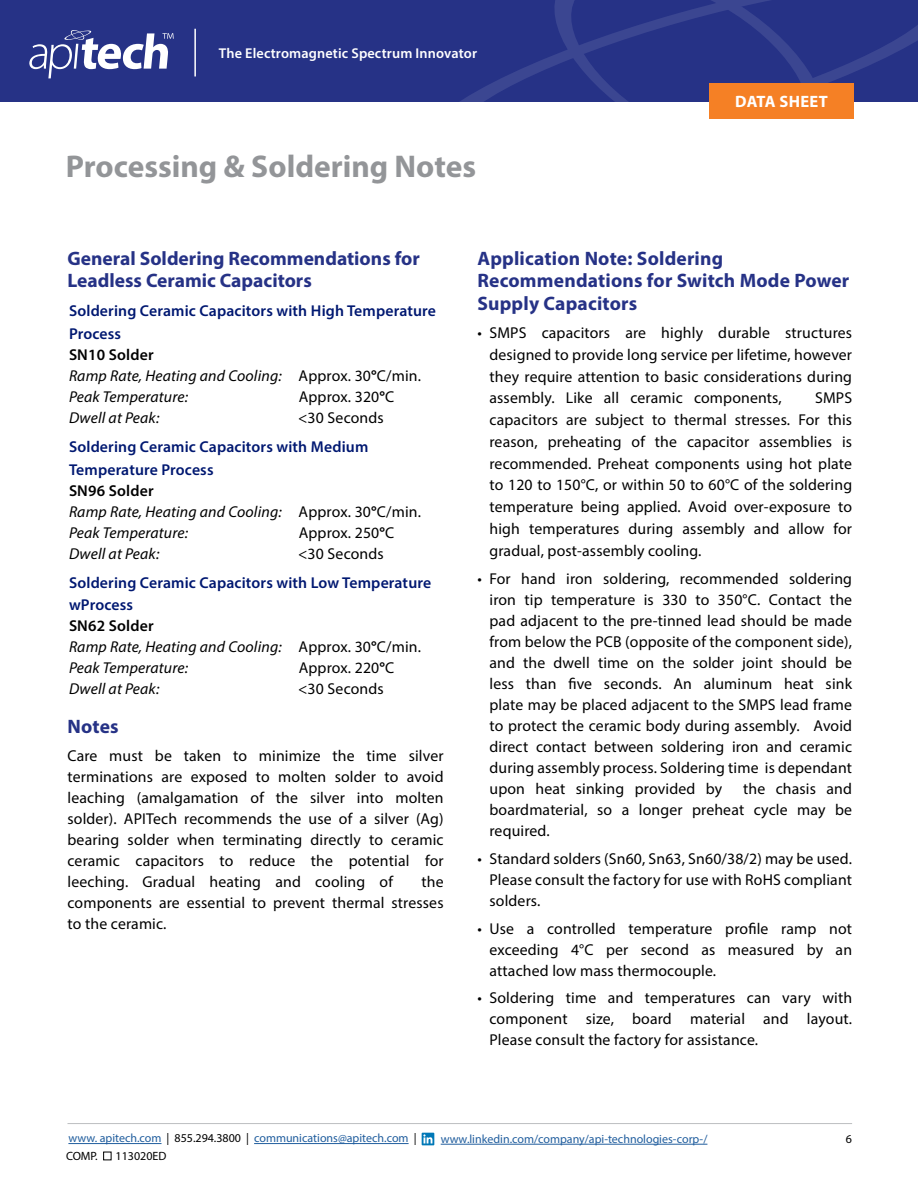
<style>
.page{position:relative;width:918px;height:1188px;background:#fff}
.page>*{position:absolute;margin:0;border:0;box-sizing:border-box;transform-origin:0 0}
.t1{font:700 31.5px "Myriad Pro";color:#939598}
.t2{font:700 19.5px/22.5px "Myriad Pro";letter-spacing:.005em;color:#263286}
.t3{font:700 16.5px "Myriad Pro";letter-spacing:.02em;color:#fff}
.t4{font:15.75px/21px "Myriad Pro";letter-spacing:.01em;color:#000;text-align:justify}
.t5{font:italic 15.75px/21px "Myriad Pro";letter-spacing:.01em;color:#000}
.t6{font:600 15.75px/22.5px "Myriad Pro";letter-spacing:.01em;color:#001871}
.t7{font:600 14.25px "Myriad Pro";letter-spacing:.01em;color:#fff}
.t8{font:12px "Myriad Pro";color:#215e9e}
.t9{font:12px "Myriad Pro";color:#000}
.s1{font-weight:600;font-style:normal}
.s2{font-style:normal}
.s3{font-weight:700;font-style:normal}
.s4{font-weight:700}
.s5{color:#000}
</style>
<div class="page">
<div style="left:0;top:0;width:918px;height:102px;background:#263286"></div>
<svg style="left:460px;top:25px;width:458px;height:77px"></svg>
<svg style="left:539px;top:0;width:301px;height:119px"></svg>
<hr style="left:194px;top:29px;width:2px;height:47px;background:#fff">
<div style="left:710px;top:83px;width:144px;height:36px;background:#f58025"></div>
<svg style="left:29px;top:30px;width:145px;height:48px"></svg>
<div style="left:103px;top:1152px;width:8px;height:8px;border:1px solid #000101"></div>
<hr style="left:68px;top:1123px;width:784px;height:1px;background:#bcbec0">
<hr style="left:68px;top:1143px;width:94px;height:1px;background:#215e9e">
<hr style="left:254px;top:1143px;width:155px;height:1px;background:#215e9e">
<svg style="left:422px;top:1133px;width:12px;height:12px"></svg>
<svg style="left:423px;top:1134px;width:9px;height:9px"></svg>
<hr style="left:441px;top:1144px;width:266px;height:1px;background:#215e9e">
<p class="t7" style="left:219px;top:44px;width:260px">The Electromagnetic Spectrum Innovator</p>
<p class="t1" style="left:66px;top:146px;width:412px">Processing &amp; Soldering Notes</p>
<p class="t3" style="left:735px;top:91px;width:94px">DATA SHEET</p>
<p class="t2" style="left:68px;top:246px;width:354px">General Soldering Recommendations for<br>Leadless Ceramic Capacitors</p>
<p class="t6" style="left:69px;top:299px;width:368px">Soldering Ceramic Capacitors with High Temperature<br>Process</p>
<p class="t5" style="left:69px;top:344px;width:354px"><span class="s1">SN10 Solder<br></span>Ramp Rate, Heating and Cooling: <span class="s2">Approx. 30</span><span class="s3">°</span><span class="s2">C/min.<br></span>Peak Temperature:</p>
<p class="t4" style="left:299px;top:386px;width:97px">Approx. 320<span class="s4">°</span>C</p>
<p class="t5" style="left:69px;top:407px;width:92px">Dwell at Peak:</p>
<p class="t4" style="left:298px;top:407px;width:87px">&lt;30 Seconds</p>
<p class="t6" style="left:69px;top:435px;width:301px">Soldering Ceramic Capacitors with Medium<br>Temperature Process</p>
<p class="t5" style="left:69px;top:480px;width:354px"><span class="s1">SN96 Solder<br></span>Ramp Rate, Heating and Cooling: <span class="s2">Approx. 30</span><span class="s3">°</span><span class="s2">C/min.<br></span>Peak Temperature:</p>
<p class="t4" style="left:299px;top:522px;width:97px">Approx. 250<span class="s4">°</span>C</p>
<p class="t5" style="left:69px;top:543px;width:92px">Dwell at Peak:</p>
<p class="t4" style="left:298px;top:543px;width:87px">&lt;30 Seconds</p>
<p class="t6" style="left:69px;top:571px;width:364px">Soldering Ceramic Capacitors with Low Temperature wProcess</p>
<p class="t5" style="left:69px;top:615px;width:354px"><span class="s1">SN62 Solder<br></span>Ramp Rate, Heating and Cooling: <span class="s2">Approx. 30</span><span class="s3">°</span><span class="s2">C/min.<br></span>Peak Temperature:</p>
<p class="t4" style="left:299px;top:657px;width:97px">Approx. 220<span class="s4">°</span>C</p>
<p class="t5" style="left:69px;top:678px;width:92px">Dwell at Peak:</p>
<p class="t4" style="left:298px;top:678px;width:87px">&lt;30 Seconds</p>
<p class="t2" style="left:68px;top:715px;width:53px">Notes</p>
<p class="t4" style="left:68px;top:745px;width:378px">Care must be taken to minimize the time silver terminations are exposed to molten solder to avoid leaching (amalgamation of the silver into molten solder). APITech recommends the use of a silver (Ag) bearing solder when terminating directly to ceramic ceramic capacitors to reduce the potential for leeching. Gradual heating and cooling of</p>
<p class="t4" style="left:68px;top:871px;width:378px;text-indent:354px">the components are essential to prevent thermal stresses to the ceramic.</p>
<p class="t2" style="left:478px;top:246px;width:373px">Application Note: Soldering<br>Recommendations for Switch Mode Power<br>Supply Capacitors</p>
<p class="t4" style="left:490px;top:322px;width:364px;line-height:21.8px;text-indent:-12px">• SMPS capacitors are highly durable structures designed to provide long service per lifetime, however they require attention to basic considerations during assembly. Like all ceramic components,</p>
<p class="t4" style="left:490px;top:387px;width:364px;line-height:21.9px;text-indent:326px">SMPS capacitors are subject to thermal stresses. For this reason, preheating of the capacitor assemblies is recommended. Preheat components using hot plate to 120 to 150°C, or within 50 to 60°C of the soldering temperature being applied. Avoid over-exposure to high temperatures during assembly and allow for gradual, post-assembly cooling.</p>
<p class="t4" style="left:490px;top:568px;width:364px;text-indent:-12px">• For hand iron soldering, recommended soldering iron tip temperature is 330 to 350°C. Contact the pad adjacent to the pre-tinned lead should be made from below the PCB (opposite of the component side), and the dwell time on the solder joint should be less than five seconds. An aluminum heat sink plate may be placed adjacent to the SMPS lead frame to protect the ceramic body during assembly. Avoid direct contact between soldering iron and ceramic during assembly process. Soldering time is dependant upon heat sinking provided by</p>
<p class="t4" style="left:490px;top:778px;width:364px;text-indent:254px">the chasis and boardmaterial, so a longer preheat cycle may be required.</p>
<p class="t4" style="left:490px;top:848px;width:364px;text-indent:-12px">• Standard solders (Sn60, Sn63, Sn60/38/2) may be used.<br>Please consult the factory for use with RoHS compliant solders.</p>
<p class="t4" style="left:490px;top:918px;width:364px;text-indent:-12px">• Use a controlled temperature profile ramp not exceeding 4°C per second as measured by an attached low mass thermocouple.</p>
<p class="t4" style="left:490px;top:987px;width:364px;text-indent:-12px">• Soldering time and temperatures can vary with component size, board material and layout.<br>Please consult the factory for assistance.</p>
<p class="t8" style="left:68px;top:1131px;width:350px">www. apitech.com <span class="s5">| 855.294.3800 |</span> communications@apitech.com <span class="s5">|</span></p>
<p class="t8" style="left:441px;top:1132px;width:268px">www.linkedin.com/company/api-technologies-corp-/</p>
<p class="t9" style="left:846px;top:1132px;width:8px">6</p>
<p class="t9" style="left:66px;top:1149px;width:33px">COMP.</p>
<p class="t9" style="left:116px;top:1149px;width:52px">113020ED</p>
</div>
